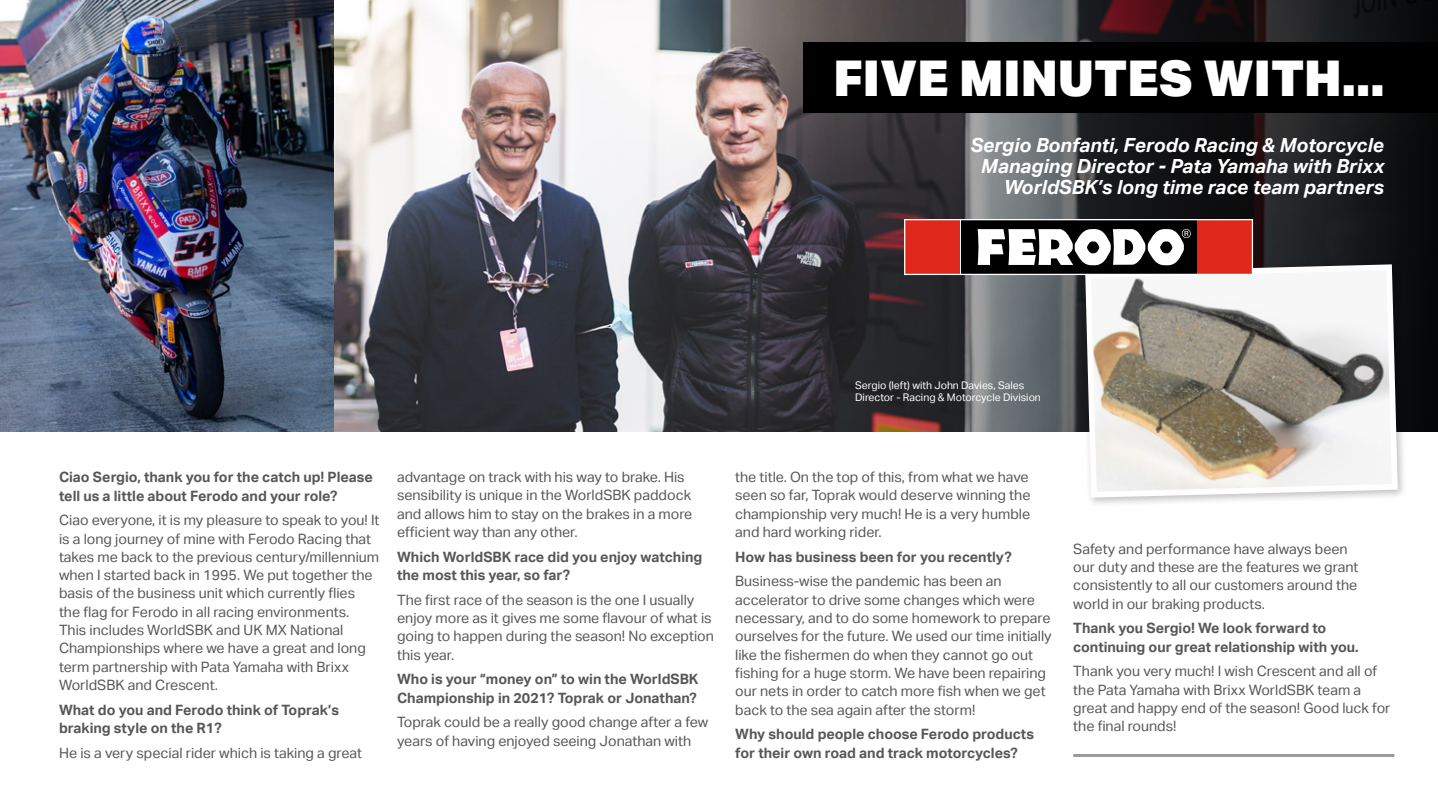
<style>
.page{position:relative;width:1438px;height:808px;background:#fff}
.page>*{position:absolute;margin:0;border:0;box-sizing:border-box;transform-origin:0 0}
.t1{font:900 49.2px "Aktiv Grotesk";color:#fff}
.t2{font:italic 700 19.5px/21px "Aktiv Grotesk";color:#fff;text-align:right}
.t3{font:14.25px/18.3px "Aktiv Grotesk";color:#575756}
.t4{font:700 14.25px/18.3px "Aktiv Grotesk";color:#575756}
.t5{font:10.5px/12px "Aktiv Grotesk";color:#fff}
</style>
<div class="page">
<img style="left:0;top:0;width:651px;height:432px">
<svg style="left:651px;top:0;width:786px;height:432px;background:#464346"></svg>
<div style="left:803px;top:43px;width:634px;height:70px;background:#000"></div>
<div style="left:1080px;top:260px;width:327px;height:247px;background:#000;opacity:.25"></div>
<svg style="left:1082px;top:261px;width:318px;height:240px"></svg>
<svg style="left:904px;top:219px;width:348px;height:56px"></svg>
<hr style="left:1073px;top:754px;width:321px;height:3px;background:#000">
<h1 class="t1" style="left:833px;top:46px;width:552px">FIVE MINUTES WITH...</h1>
<h2 class="t2" style="left:970px;top:135px;width:415px">Sergio Bonfanti, Ferodo Racing &amp; Motorcycle<br>Managing Director - Pata Yamaha with Brixx<br>WorldSBK’s long time race team partners</h2>
<p class="t5" style="left:855px;top:379px;width:187px">Sergio (left) with John Davies, Sales<br>Director - Racing &amp; Motorcycle Division</p>
<p class="t4" style="left:59px;top:468px;width:315px">Ciao Sergio, thank you for the catch up! Please tell us a little about Ferodo and your role?</p>
<p class="t3" style="left:59px;top:511px;width:322px">Ciao everyone, it is my pleasure to speak to you! It is a long journey of mine with Ferodo Racing that takes me back to the previous century/millennium when I started back in 1995. We put together the basis of the business unit which currently flies the flag for Ferodo in all racing environments.<br>This includes WorldSBK and UK MX National Championships where we have a great and long term partnership with Pata Yamaha with Brixx WorldSBK and Crescent.</p>
<p class="t4" style="left:59px;top:700px;width:281px">What do you and Ferodo think of Toprak’s braking style on the R1?</p>
<p class="t3" style="left:59px;top:743px;width:304px">He is a very special rider which is taking a great</p>
<p class="t3" style="left:397px;top:468px;width:297px">advantage on track with his way to brake. His sensibility is unique in the WorldSBK paddock and allows him to stay on the brakes in a more efficient way than any other.</p>
<p class="t4" style="left:397px;top:548px;width:307px">Which WorldSBK race did you enjoy watching the most this year, so far?</p>
<p class="t3" style="left:397px;top:591px;width:318px">The first race of the season is the one I usually enjoy more as it gives me some flavour of what is going to happen during the season! No exception this year.</p>
<p class="t4" style="left:397px;top:670px;width:303px">Who is your “money on” to win the WorldSBK<br>Championship in 2021? Toprak or Jonathan?</p>
<p class="t3" style="left:397px;top:713px;width:313px">Toprak could be a really good change after a few years of having enjoyed seeing Jonathan with</p>
<p class="t3" style="left:735px;top:468px;width:297px">the title. On the top of this, from what we have seen so far, Toprak would deserve winning the championship very much! He is a very humble and hard working rider.</p>
<p class="t4" style="left:735px;top:548px;width:278px">How has business been for you recently?</p>
<p class="t3" style="left:735px;top:572px;width:318px">Business-wise the pandemic has been an accelerator to drive some changes which were necessary, and to do some homework to prepare ourselves for the future. We used our time initially like the fishermen do when they cannot go out fishing for a huge storm. We have been repairing our nets in order to catch more fish when we get back to the sea again after the storm!</p>
<p class="t4" style="left:735px;top:725px;width:300px">Why should people choose Ferodo products for their own road and track motorcycles?</p>
<p class="t3" style="left:1073px;top:540px;width:286px">Safety and performance have always been our duty and these are the features we grant consistently to all our customers around the world in our braking products.</p>
<p class="t4" style="left:1073px;top:619px;width:287px">Thank you Sergio! We look forward to continuing our great relationship with you.</p>
<p class="t3" style="left:1073px;top:662px;width:319px">Thank you very much! I wish Crescent and all of the Pata Yamaha with Brixx WorldSBK team a great and happy end of the season! Good luck for the final rounds!</p>
</div>
